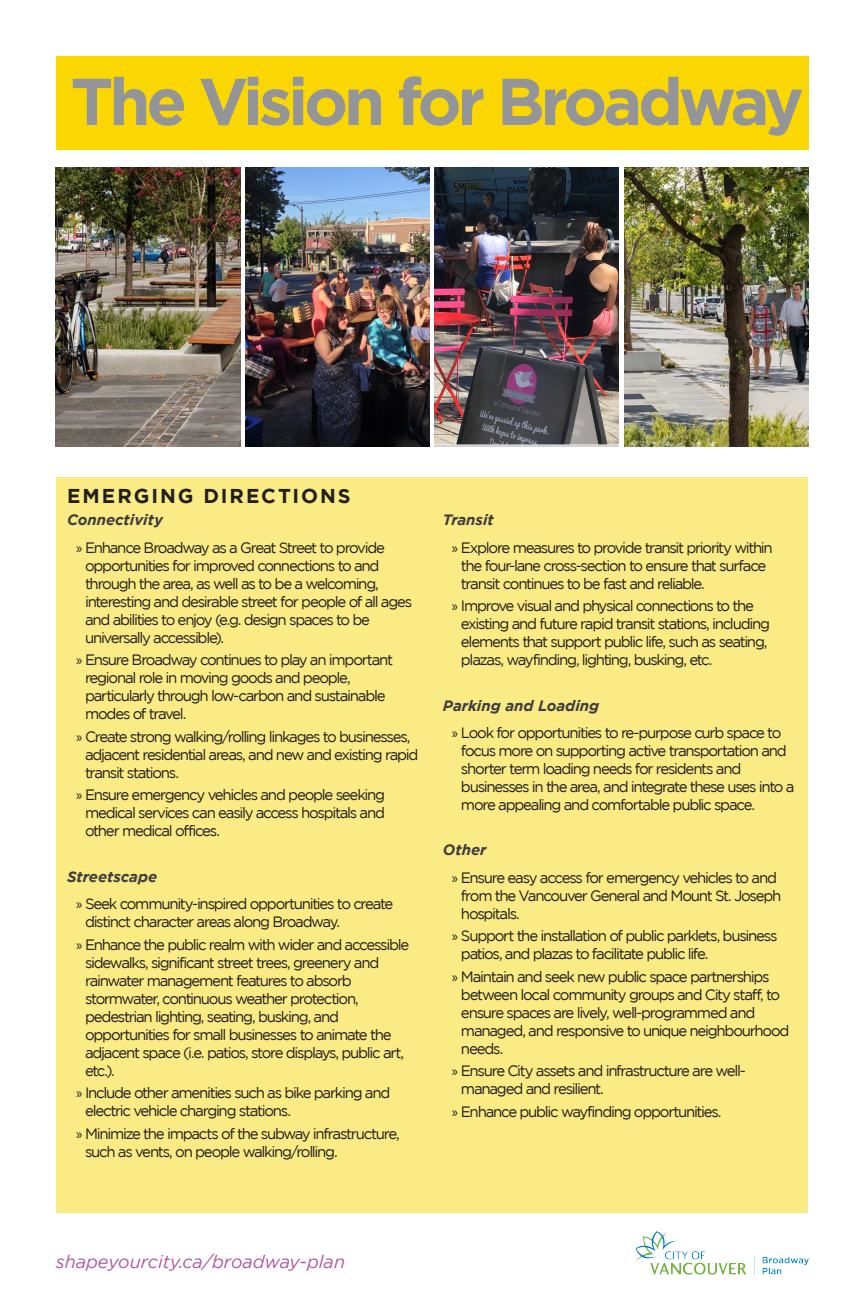
<style>
.page{position:relative;width:864px;height:1296px;background:#fff}
.page>*{position:absolute;margin:0;border:0;box-sizing:border-box;transform-origin:0 0}
.Board_title{font:700 66px "Gotham";letter-spacing:-.06em;color:#939598}
._2-1_Chapter_title_c{font:700 20px "Gotham";letter-spacing:.095em;color:#231f20}
.t1{font:italic 18px "Gotham";color:#ae54a0}
.t2{font:15px/18px "Gotham";letter-spacing:-.085em;color:#231f20}
.t3{font:italic 700 15px "Gotham";color:#3e3e3f}
.s1{font-family:"Myriad Pro"}
</style>
<div class="page">
<div style="left:56px;top:56px;width:752px;height:93px;background:#fad603"></div>
<img style="left:635px;top:1232px;width:173px;height:43px">
<div style="left:56px;top:477px;width:752px;height:736px;background:#faeb84"></div>
<img style="left:56px;top:167px;width:184px;height:279px">
<img style="left:245px;top:167px;width:185px;height:279px">
<img style="left:624px;top:167px;width:184px;height:279px">
<img style="left:435px;top:167px;width:184px;height:277px">
<p class="Board_title" style="left:71px;top:63px;width:735px">The Vision for Broadway</p>
<p class="_2-1_Chapter_title_c" style="left:67px;top:485px;width:285px">EMERGING DIRECTIONS</p>
<p class="t3" style="left:67px;top:511px;width:97px">Connectivity</p>
<p class="t2" style="left:85px;top:538px;width:329px;text-indent:-9px"><span class="s1">»</span> Enhance Broadway as a Great Street to provide opportunities for improved connections to and through the area, as well as to be a welcoming, interesting and desirable street for people of all ages and abilities to enjoy (e.g. design spaces to be universally accessible).</p>
<p class="t2" style="left:85px;top:651px;width:310px;text-indent:-9px"><span class="s1">»</span> Ensure Broadway continues to play an important regional role in moving goods and people, particularly through low-carbon and sustainable modes of travel.</p>
<p class="t2" style="left:85px;top:727px;width:335px;text-indent:-9px"><span class="s1">»</span> Create strong walking/rolling linkages to businesses, adjacent residential areas, and new and existing rapid transit stations.</p>
<p class="t2" style="left:85px;top:786px;width:302px;text-align:justify;text-indent:-9px"><span class="s1">»</span> Ensure emergency vehicles and people seeking medical services can easily access hospitals and other medical offices.</p>
<p class="t3" style="left:67px;top:868px;width:92px">Streetscape</p>
<p class="t2" style="left:85px;top:895px;width:310px;text-indent:-9px"><span class="s1">»</span> Seek community-inspired opportunities to create distinct character areas along Broadway.</p>
<p class="t2" style="left:85px;top:935px;width:326px;text-indent:-9px"><span class="s1">»</span> Enhance the public realm with wider and accessible sidewalks, significant street trees, greenery and rainwater management features to absorb stormwater, continuous weather protection, pedestrian lighting, seating, busking, and opportunities for small businesses to animate the adjacent space (i.e. patios, store displays, public art, etc.).</p>
<p class="t2" style="left:85px;top:1084px;width:307px;text-indent:-9px"><span class="s1">»</span> Include other amenities such as bike parking and electric vehicle charging stations.</p>
<p class="t2" style="left:85px;top:1124px;width:316px;text-indent:-9px"><span class="s1">»</span> Minimize the impacts of the subway infrastructure, such as vents, on people walking/rolling.</p>
<p class="t3" style="left:443px;top:511px;width:52px">Transit</p>
<p class="t2" style="left:461px;top:538px;width:313px;text-indent:-9px"><span class="s1">»</span> Explore measures to provide transit priority within the four-lane cross-section to ensure that surface transit continues to be fast and reliable.</p>
<p class="t2" style="left:461px;top:597px;width:311px;text-indent:-9px"><span class="s1">»</span> Improve visual and physical connections to the existing and future rapid transit stations, including elements that support public life, such as seating, plazas, wayfinding, lighting, busking, etc.</p>
<p class="t3" style="left:443px;top:697px;width:158px">Parking and Loading</p>
<p class="t2" style="left:461px;top:724px;width:335px;text-indent:-9px"><span class="s1">»</span> Look for opportunities to re-purpose curb space to focus more on supporting active transportation and shorter term loading needs for residents and businesses in the area, and integrate these uses into a more appealing and comfortable public space.</p>
<p class="t3" style="left:443px;top:841px;width:45px">Other</p>
<p class="t2" style="left:461px;top:868px;width:322px;text-indent:-9px"><span class="s1">»</span> Ensure easy access for emergency vehicles to and from the Vancouver General and Mount St. Joseph hospitals.</p>
<p class="t2" style="left:461px;top:927px;width:318px;text-indent:-9px"><span class="s1">»</span> Support the installation of public parklets, business patios, and plazas to facilitate public life.</p>
<p class="t2" style="left:461px;top:967px;width:330px;text-indent:-9px"><span class="s1">»</span> Maintain and seek new public space partnerships between local community groups and City staff, to ensure spaces are lively, well-programmed and managed, and responsive to unique neighbourhood needs.</p>
<p class="t2" style="left:461px;top:1062px;width:286px;text-indent:-9px"><span class="s1">»</span> Ensure City assets and infrastructure are well&shy;managed and resilient.</p>
<p class="t2" style="left:452px;top:1102px;width:271px"><span class="s1">»</span> Enhance public wayfinding opportunities.</p>
<p class="t1" style="left:56px;top:1252px;width:291px">shapeyourcity.ca/broadway-plan</p>
</div>
